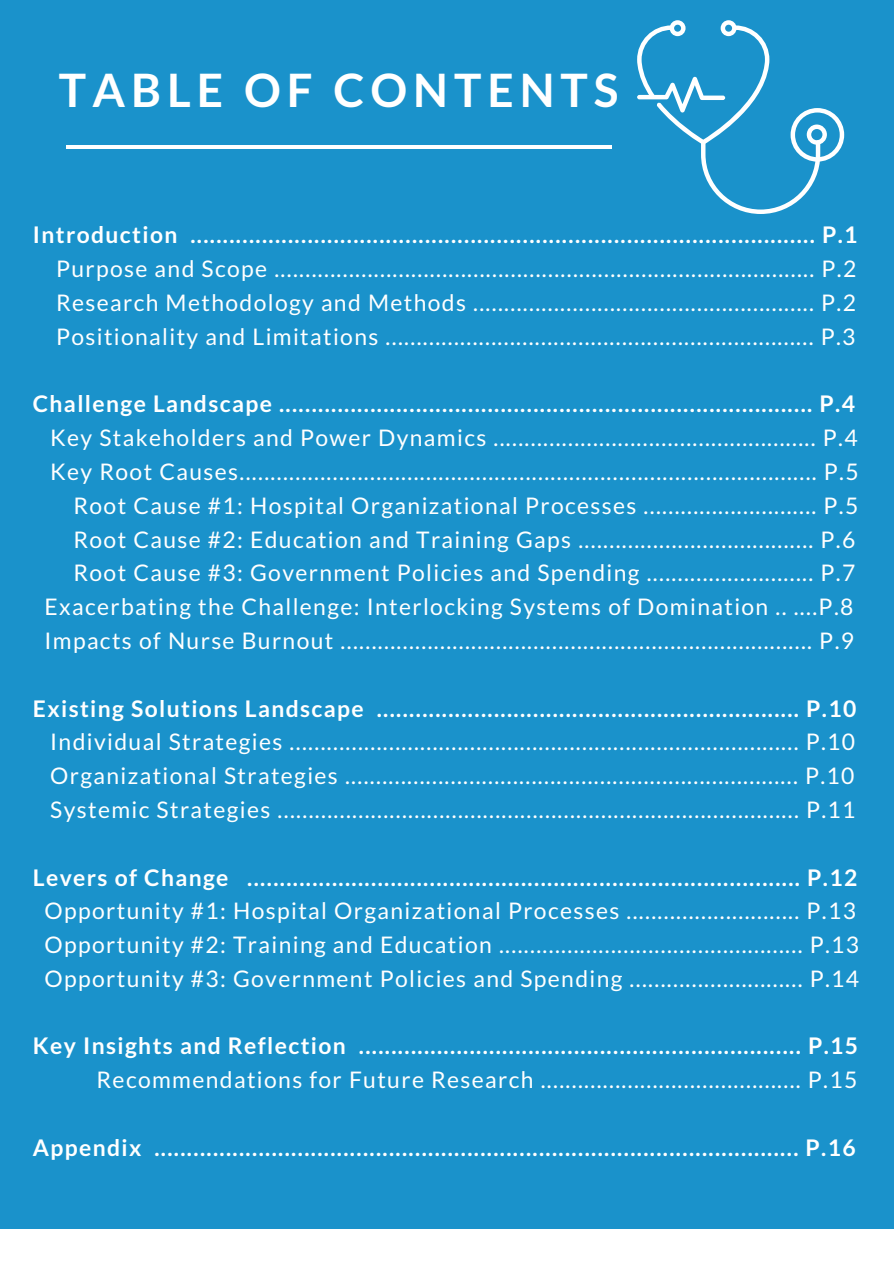
<style>
.page{position:relative;width:894px;height:1264px;background:#fff}
.page>*{position:absolute;margin:0;border:0;box-sizing:border-box;transform-origin:0 0}
.t1{font:700 46.05px "Lato";letter-spacing:.13em;color:#fff}
.t2{font:22.8px/33.8px "Lato";letter-spacing:.06em;color:#fff;text-align:justify}
.t3{font:700 22.8px "Lato";letter-spacing:.06em;color:#fff}
</style>
<div class="page">
<div style="left:0;top:0;width:893px;height:1263px;background:#1a92cb"></div>
<div style="left:0;top:1228px;width:893px;height:35px;background:#fff"></div>
<hr style="left:66px;top:145px;width:545px;height:4px;background:#fff">
<svg style="left:637px;top:20px;width:206px;height:194px"></svg>
<h1 class="t1" style="left:59px;top:61px;width:561px">TABLE OF CONTENTS</h1>
<p class="t3" style="left:33px;top:221px;width:825px">Introduction ................................................................................................ P.1</p>
<p class="t2" style="left:56px;top:251px;width:801px">Purpose and Scope ....................................................................................... P.2<br>Research Methodology and Methods ....................................................... P.2<br>Positionality and Limitations ..................................................................... P.3</p>
<p class="t3" style="left:33px;top:390px;width:823px">Challenge Landscape .................................................................................. P.4</p>
<p class="t2" style="left:44px;top:420px;width:815px;text-align:right">Key Stakeholders and Power Dynamics .................................................... P.4<br>Key Root Causes............................................................................................. P.5<br>Root Cause #1: Hospital Organizational Processes ............................ P.5<br>Root Cause #2: Education and Training Gaps ...................................... P.6<br>Root Cause #3: Government Policies and Spending ........................... P.7<br>Exacerbating the Challenge: Interlocking Systems of Domination .. ....P.8<br>Impacts of Nurse Burnout ............................................................................ P.9</p>
<p class="t3" style="left:33px;top:694px;width:824px">Existing Solutions Landscape ................................................................. P.10</p>
<p class="t2" style="left:50px;top:724px;width:806px">Individual Strategies .................................................................................. P.10<br>Organizational Strategies ......................................................................... P.10<br>Systemic Strategies .................................................................................... P.11</p>
<p class="t3" style="left:33px;top:863px;width:825px">Levers of Change ..................................................................................... P.12</p>
<p class="t2" style="left:44px;top:893px;width:816px;text-align:left">Opportunity #1: Hospital Organizational Processes ............................ P.13<br>Opportunity #2: Training and Education ................................................. P.13<br>Opportunity #3: Government Policies and Spending ............................ P.14</p>
<p class="t3" style="left:33px;top:1031px;width:826px">Key Insights and Reflection .................................................................... P.15</p>
<p class="t2" style="left:96px;top:1062px;width:762px">Recommendations for Future Research .......................................... P.15</p>
<p class="t3" style="left:33px;top:1133px;width:824px">Appendix ................................................................................................... P.16</p>
</div>
